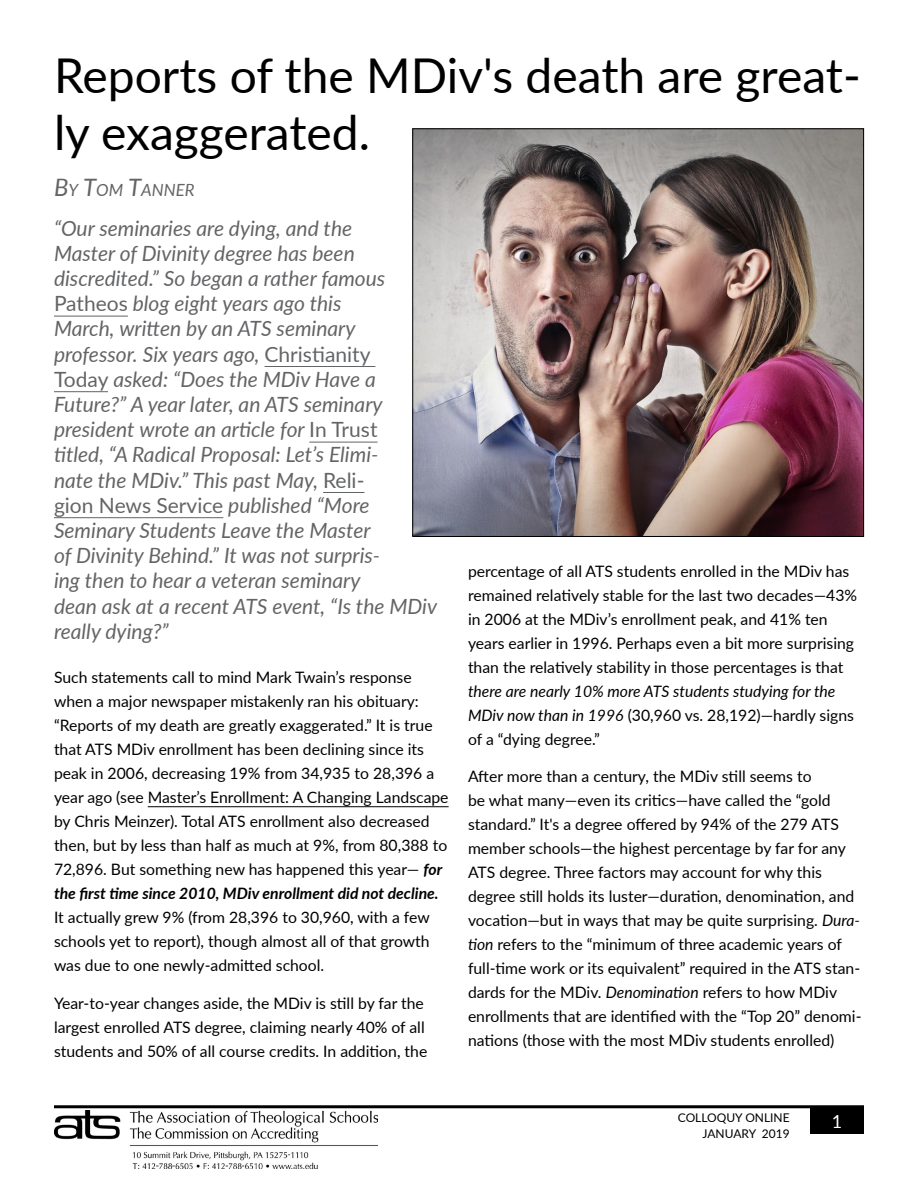
<style>
.page{position:relative;width:918px;height:1188px;background:#fff}
.page>*{position:absolute;margin:0;border:0;box-sizing:border-box;transform-origin:0 0}
.Headline{font:48px/57.6px "Lato";color:#000}
.Deckhead{font:italic 21px/25.2px "Lato";color:#636466}
.t1{font:18px "Lato";color:#fff}
.Byline{font:italic 16.8px "Lato";color:#636466}
.Body_Text{font:15.75px/24px "Lato";color:#000}
.t2{font:12px/16.5px "Lato";color:#000;text-align:right}
.s1{font-size:24px}
.s2{font-style:normal}
.s3{font-weight:700;font-style:italic}
.s4{font-style:italic}
</style>
<div class="page">
<div style="left:810px;top:1107px;width:54px;height:27px;background:#000"></div>
<hr style="left:54px;top:1105px;width:810px;height:3px;background:#000">
<img style="left:54px;top:1110px;width:324px;height:59px">
<hr style="left:54px;top:316px;width:74px;height:1px;background:#636466">
<hr style="left:265px;top:366px;width:110px;height:1px;background:#636466">
<hr style="left:54px;top:391px;width:54px;height:1px;background:#636466">
<hr style="left:309px;top:442px;width:69px;height:1px;background:#636466">
<hr style="left:323px;top:492px;width:41px;height:1px;background:#636466">
<hr style="left:54px;top:517px;width:169px;height:1px;background:#636466">
<hr style="left:148px;top:806px;width:301px;height:1px;background:#000">
<img style="left:414px;top:130px;width:448px;height:405px">
<p class="Headline" style="left:54px;top:44px;width:808px">Reports of the MDiv's death are great&shy;ly exaggerated.</p>
<p class="Byline" style="left:54px;top:178px;width:142px"><span class="s1">B</span>Y <span class="s1">T</span>OM <span class="s1">T</span>ANNER</p>
<p class="Deckhead" style="left:54px;top:215px;width:385px">“Our seminaries are dying, and the<br>Master of Divinity degree has been discredited.” So began a rather famous <span class="s2">Patheos</span> blog eight years ago this<br>March, written by an ATS seminary professor. Six years ago, <span class="s2">Christianity<br>Today</span> asked: “Does the MDiv Have a Future?” A year later, an ATS seminary president wrote an article for <span class="s2">In Trust<br></span>titled, “A Radical Proposal: Let’s Elimi-<br>nate the MDiv.” This past May, <span class="s2">Reli-<br>gion News Service</span> published “More Seminary Students Leave the Master<br>of Divinity Behind.” It was not surpris-<br>ing then to hear a veteran seminary<br>dean ask at a recent ATS event, “Is the MDiv really dying?”</p>
<p class="Body_Text" style="left:54px;top:665px;width:396px">Such statements call to mind Mark Twain’s response when a major newspaper mistakenly ran his obituary: “Reports of my death are greatly exaggerated.” It is true that ATS MDiv enrollment has been declining since its peak in 2006, decreasing 19% from 34,935 to 28,396 a year ago (see Master’s Enrollment: A Changing Landscape by Chris Meinzer). Total ATS enrollment also decreased then, but by less than half as much at 9%, from 80,388 to 72,896. But something new has happened this year— <span class="s3">for the first time since 2010, MDiv enrollment did not decline.<br></span>It actually grew 9% (from 28,396 to 30,960, with a few schools yet to report), though almost all of that growth was due to one newly-admitted school.</p>
<p class="Body_Text" style="left:54px;top:990px;width:375px">Year-to-year changes aside, the MDiv is still by far the largest enrolled ATS degree, claiming nearly 40% of all students and 50% of all course credits. In addition, the</p>
<p class="Body_Text" style="left:468px;top:558px;width:391px">percentage of all ATS students enrolled in the MDiv has remained relatively stable for the last two decades—43% in 2006 at the MDiv’s enrollment peak, and 41% ten years earlier in 1996. Perhaps even a bit more surprising than the relatively stability in those percentages is that <span class="s4">there are nearly 10% more ATS students studying for the MDiv now than in 1996</span> (30,960 vs. 28,192)—hardly signs of a “dying degree.”</p>
<p class="Body_Text" style="left:468px;top:764px;width:395px">After more than a century, the MDiv still seems to<br>be what many—even its critics—have called the “gold standard.” It's a degree offered by 94% of the 279 ATS member schools—the highest percentage by far for any ATS degree. Three factors may account for why this degree still holds its luster—duration, denomination, and vocation—but in ways that may be quite surprising. <span class="s4">Dura&shy;tion</span> refers to the “minimum of three academic years of full-time work or its equivalent” required in the ATS stan&shy;dards for the MDiv. <span class="s4">Denomination</span> refers to how MDiv enrollments that are identified with the “Top 20” denomi&shy;nations (those with the most MDiv students enrolled)</p>
<p class="t2" style="left:678px;top:1108px;width:113px">COLLOQUY ONLINE<br>JANUARY 2019</p>
<p class="t1" style="left:832px;top:1108px;width:12px">1</p>
</div>
